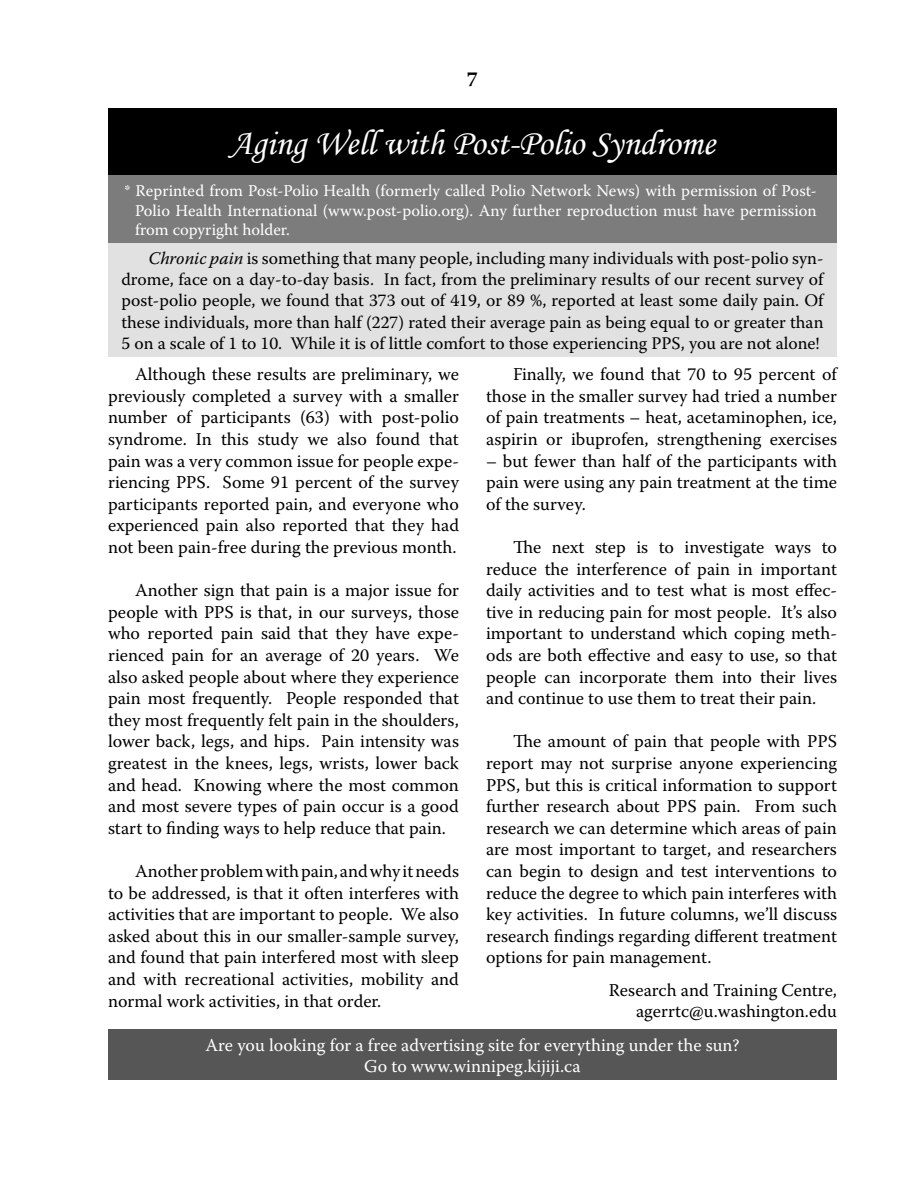
<style>
.page{position:relative;width:918px;height:1188px;background:#fff}
.page>*{position:absolute;margin:0;border:0;box-sizing:border-box;transform-origin:0 0}
.t1{font:36px "Monotype Corsiva";color:#fff}
.t2{font:700 21px "Warnock Pro";color:#000}
._00-Warnock_Body_Text{font:18px/21.6px "Warnock Pro";color:#000;text-align:justify}
._00-Warnock_Body_Text-2{font:18px "Warnock Pro";color:#fff}
._00-Warnock_Body_Text-3{font:17.7px/21.1px "Warnock Pro";color:#000;text-align:justify}
._00-Warnock_Body_Text-4{font:16.5px/19.8px "Warnock Pro";color:#fff;text-align:justify}
.s1{font-style:italic}
</style>
<div class="page">
<div style="left:108px;top:108px;width:729px;height:68px;background:#000"></div>
<div style="left:108px;top:176px;width:729px;height:67px;background:#7c7c7c"></div>
<div style="left:108px;top:1029px;width:729px;height:51px;background:#565656"></div>
<div style="left:108px;top:243px;width:729px;height:114px;background:#e1e1e1"></div>
<p class="t2" style="left:467px;top:67px;width:13px">7</p>
<p class="t1" style="left:230px;top:121px;width:487px">Aging Well with Post-Polio Syndrome</p>
<p class="_00-Warnock_Body_Text-4" style="left:135px;top:180px;width:683px;text-indent:-10px">* Reprinted from Post-Polio Health (formerly called Polio Network News) with permission of Post-Polio Health International (www.post-polio.org). Any further reproduction must have permission from copyright holder.</p>
<p class="_00-Warnock_Body_Text-3" style="left:122px;top:247px;width:704px;text-indent:27px"><span class="s1">Chronic pain</span> is something that many people, including many individuals with post-polio syn&shy;drome, face on a day-to-day basis. In fact, from the preliminary results of our recent survey of post-polio people, we found that 373 out of 419, or 89 %, reported at least some daily pain. Of these individuals, more than half (227) rated their average pain as being equal to or greater than 5 on a scale of 1 to 10. While it is of little comfort to those experiencing PPS, you are not alone!</p>
<p class="_00-Warnock_Body_Text" style="left:108px;top:363px;width:353px;text-indent:27px">Although these results are preliminary, we previously completed a survey with a smaller number of participants (63) with post-polio syndrome. In this study we also found that pain was a very common issue for people expe&shy;riencing PPS. Some 91 percent of the survey participants reported pain, and everyone who experienced pain also reported that they had not been pain-free during the previous month.</p>
<p class="_00-Warnock_Body_Text" style="left:108px;top:579px;width:353px;text-indent:27px">Another sign that pain is a major issue for people with PPS is that, in our surveys, those who reported pain said that they have expe&shy;rienced pain for an average of 20 years. We also asked people about where they experience pain most frequently. People responded that they most frequently felt pain in the shoulders, lower back, legs, and hips. Pain intensity was greatest in the knees, legs, wrists, lower back and head. Knowing where the most common and most severe types of pain occur is a good start to finding ways to help reduce that pain.</p>
<p class="_00-Warnock_Body_Text" style="left:108px;top:860px;width:353px;text-indent:27px">Another problem with pain, and why it needs to be addressed, is that it often interferes with activities that are important to people. We also asked about this in our smaller-sample survey, and found that pain interfered most with sleep and with recreational activities, mobility and normal work activities, in that order.</p>
<p class="_00-Warnock_Body_Text" style="left:486px;top:363px;width:353px;text-indent:27px">Finally, we found that 70 to 95 percent of those in the smaller survey had tried a number of pain treatments – heat, acetaminophen, ice, aspirin or ibuprofen, strengthening exercises</p>
<p class="_00-Warnock_Body_Text" style="left:486px;top:450px;width:352px">– but fewer than half of the participants with pain were using any pain treatment at the time of the survey.</p>
<p class="_00-Warnock_Body_Text" style="left:486px;top:536px;width:353px;text-indent:27px">The next step is to investigate ways to reduce the interference of pain in important daily activities and to test what is most effec&shy;tive in reducing pain for most people. It’s also important to understand which coping meth&shy;ods are both effective and easy to use, so that people can incorporate them into their lives and continue to use them to treat their pain.</p>
<p class="_00-Warnock_Body_Text" style="left:486px;top:730px;width:353px;text-indent:27px">The amount of pain that people with PPS report may not surprise anyone experiencing PPS, but this is critical information to support further research about PPS pain. From such research we can determine which areas of pain are most important to target, and researchers can begin to design and test interventions to reduce the degree to which pain interferes with key activities. In future columns, we’ll discuss research findings regarding different treatment options for pain management.</p>
<p class="_00-Warnock_Body_Text" style="left:609px;top:979px;width:230px">Research and Training Centre,</p>
<p class="_00-Warnock_Body_Text" style="left:636px;top:1000px;width:202px">agerrtc@u.washington.edu</p>
<p class="_00-Warnock_Body_Text-2" style="left:205px;top:1034px;width:536px">Are you looking for a free advertising site for everything under the sun?</p>
<p class="_00-Warnock_Body_Text-2" style="left:364px;top:1055px;width:218px">Go to www.winnipeg.kijiji.ca</p>
</div>
